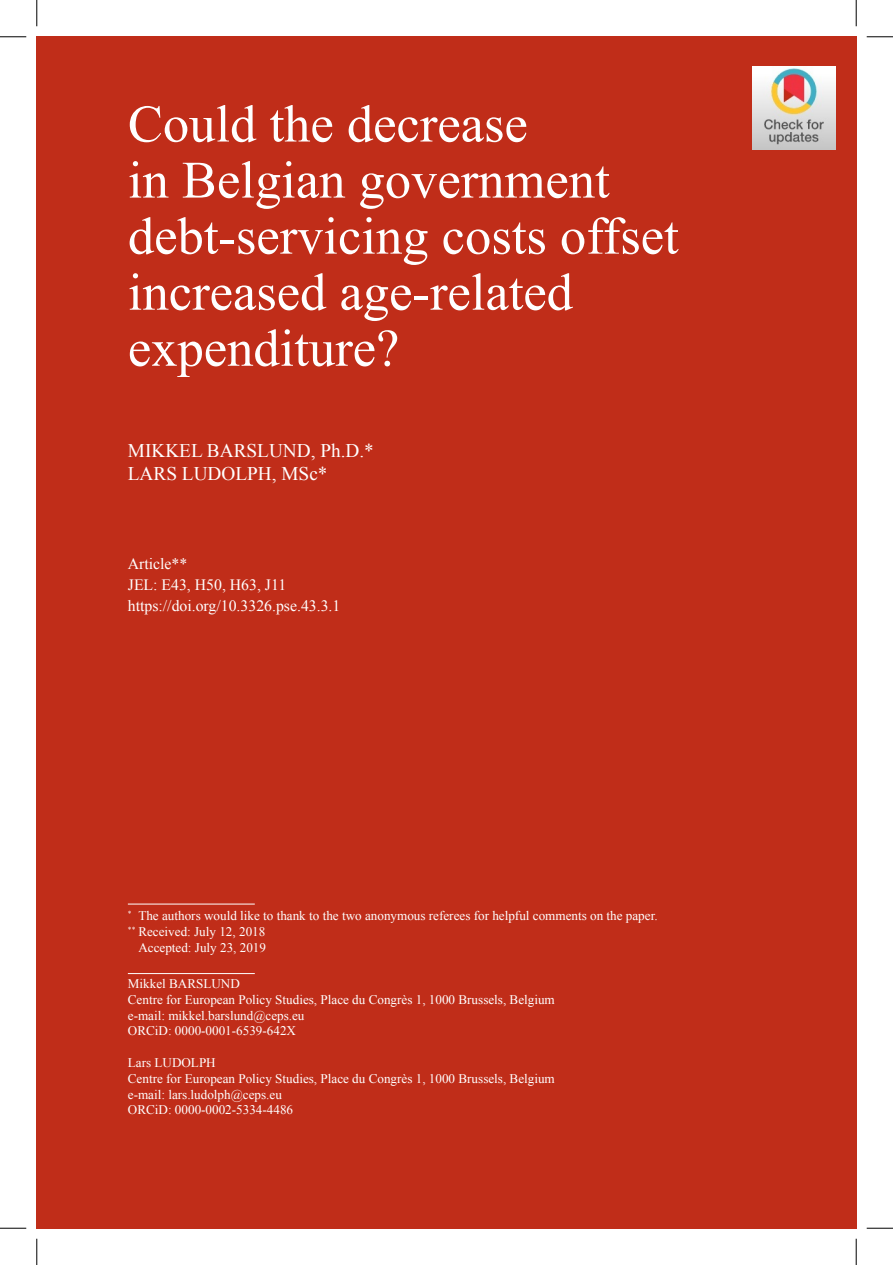
<style>
.page{position:relative;width:893px;height:1265px;background:#fff}
.page>*{position:absolute;margin:0;border:0;box-sizing:border-box;transform-origin:0 0}
.t1{font:52.5px/56px "Times New Roman";color:#fff}
.t2{font:19.25px/22.8px "Times New Roman";color:#fff}
.t3{font:15.75px/21px "Times New Roman";color:#fff}
.t4{font:13.12px/15.8px "Times New Roman";color:#fff}
</style>
<div class="page">
<div style="left:37px;top:37px;width:818px;height:1190px;background:#c02d19"></div>
<hr style="left:128px;top:903px;width:127px;height:1px;background:#fff">
<hr style="left:128px;top:973px;width:127px;height:1px;background:#fff">
<svg style="left:0;top:36px;width:26px;height:1px"></svg>
<svg style="left:866px;top:36px;width:26px;height:1px"></svg>
<svg style="left:0;top:1227px;width:26px;height:1px"></svg>
<svg style="left:866px;top:1227px;width:26px;height:1px"></svg>
<svg style="left:36px;top:0;width:1px;height:26px"></svg>
<svg style="left:36px;top:1238px;width:1px;height:26px"></svg>
<svg style="left:855px;top:0;width:1px;height:26px"></svg>
<svg style="left:855px;top:1238px;width:1px;height:26px"></svg>
<img style="left:752px;top:66px;width:83px;height:83px">
<h1 class="t1" style="left:128px;top:95px;width:552px">Could the decrease<br>in Belgian government debt-servicing costs offset increased age-related expenditure?</h1>
<h2 class="t2" style="left:128px;top:438px;width:247px">MIKKEL BARSLUND, Ph.D.*<br>LARS LUDOLPH, MSc*</h2>
<p class="t3" style="left:128px;top:552px;width:214px">Article**<br>JEL: E43, H50, H63, J11 https://doi.org/10.3326.pse.43.3.1</p>
<p class="t4" style="left:128px;top:907px;width:531px"><sup>*</sup> The authors would like to thank to the two anonymous referees for helpful comments on the paper.</p>
<p class="t4" style="left:128px;top:923px;width:139px"><sup>**</sup> Received: July 12, 2018</p>
<p class="t4" style="left:138px;top:939px;width:129px">Accepted: July 23, 2019</p>
<p class="t4" style="left:128px;top:975px;width:428px">Mikkel BARSLUND<br>Centre for European Policy Studies, Place du Congrès 1, 1000 Brussels, Belgium e-mail: mikkel.barslund@ceps.eu<br>ORCiD: 0000-0001-6539-642X</p>
<p class="t4" style="left:128px;top:1054px;width:428px">Lars LUDOLPH<br>Centre for European Policy Studies, Place du Congrès 1, 1000 Brussels, Belgium e-mail: lars.ludolph@ceps.eu<br>ORCiD: 0000-0002-5334-4486</p>
</div>
